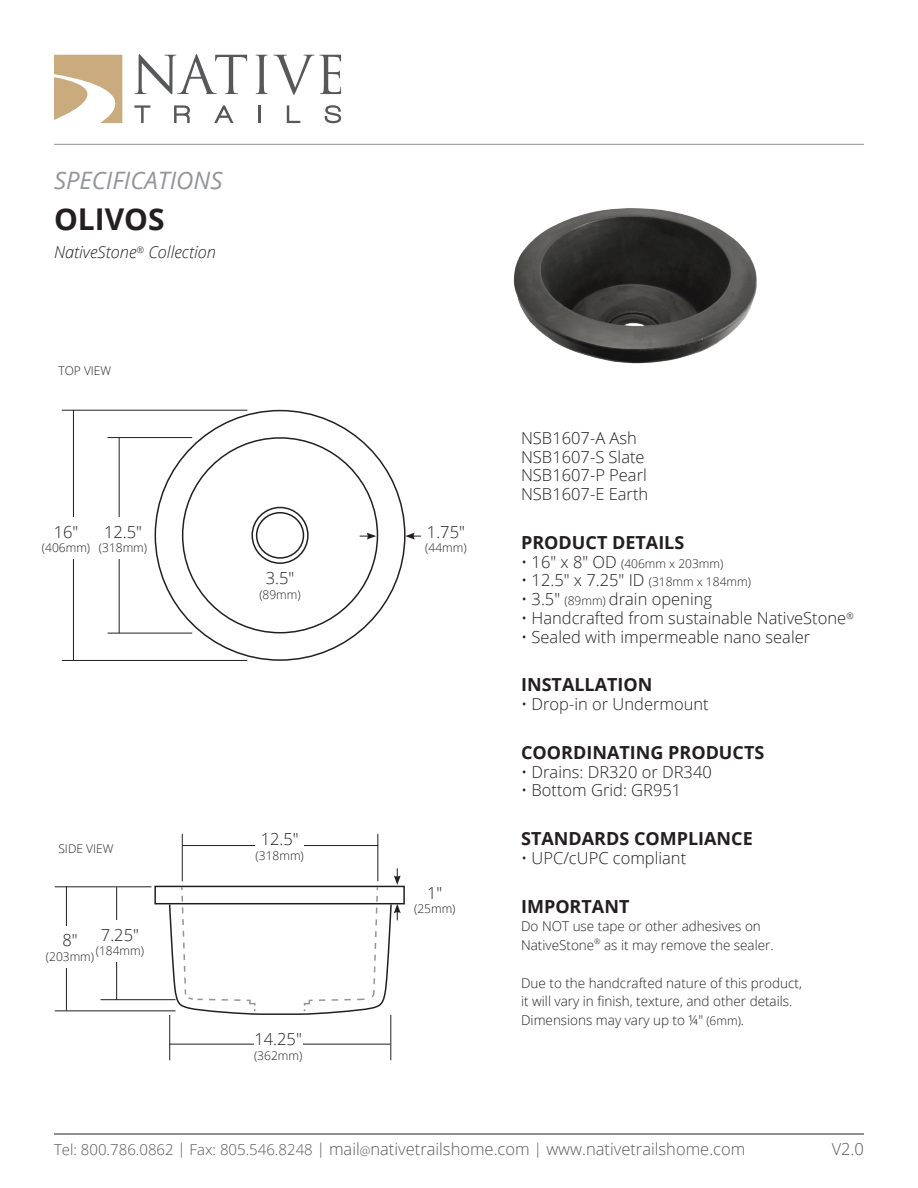
<style>
.page{position:relative;width:918px;height:1188px;background:#fff}
.page>*{position:absolute;margin:0;border:0;box-sizing:border-box;transform-origin:0 0}
.t1{font:700 30px "Open Sans";color:#231f20}
.t2{font:italic 24px "Open Sans";color:#939598}
.t3{font:700 18px "Open Sans";color:#231f20}
.t4{font:300 16.5px "Open Sans";color:#231f20}
.t5{font:300 16.5px "Open Sans";color:#57585a}
.t6{font:italic 300 16.5px "Open Sans";color:#231f20}
.t7{font:300 13.5px "Open Sans";color:#231f20}
.t8{font:300 12px "Open Sans";color:#231f20}
.s1{font-size:16.5px}
.s2{font-size:12px}
.s3{font-size:15px}
</style>
<div class="page">
<hr style="left:54px;top:1134px;width:810px;height:1px;background:#231f20">
<hr style="left:54px;top:144px;width:810px;height:1px;background:#939598">
<hr style="left:62px;top:410px;width:185px;height:1px;background:#231f20">
<hr style="left:62px;top:660px;width:185px;height:1px;background:#231f20">
<hr style="left:73px;top:410px;width:1px;height:250px;background:#231f20">
<hr style="left:108px;top:437px;width:84px;height:1px;background:#231f20">
<hr style="left:108px;top:633px;width:84px;height:1px;background:#231f20">
<hr style="left:119px;top:437px;width:1px;height:196px;background:#231f20">
<hr style="left:55px;top:886px;width:96px;height:1px;background:#231f20">
<hr style="left:55px;top:1010px;width:121px;height:1px;background:#231f20">
<hr style="left:66px;top:886px;width:1px;height:125px;background:#231f20">
<hr style="left:101px;top:999px;width:75px;height:1px;background:#231f20">
<hr style="left:116px;top:887px;width:1px;height:113px;background:#231f20">
<hr style="left:377px;top:834px;width:1px;height:47px;background:#231f20">
<hr style="left:182px;top:834px;width:1px;height:47px;background:#231f20">
<hr style="left:182px;top:845px;width:196px;height:1px;background:#231f20">
<svg style="left:256px;top:55px;width:85px;height:40px"></svg>
<svg style="left:258px;top:105px;width:2px;height:18px"></svg>
<svg style="left:287px;top:105px;width:13px;height:18px"></svg>
<svg style="left:325px;top:105px;width:16px;height:18px"></svg>
<svg style="left:54px;top:54px;width:193px;height:69px"></svg>
<div style="left:37px;top:517px;width:58px;height:42px;background:#fff"></div>
<div style="left:99px;top:517px;width:48px;height:42px;background:#fff"></div>
<div style="left:256px;top:825px;width:48px;height:42px;background:#fff"></div>
<svg style="left:360px;top:533px;width:15px;height:7px"></svg>
<svg style="left:406px;top:533px;width:15px;height:7px"></svg>
<hr style="left:169px;top:1015px;width:1px;height:45px;background:#231f20">
<hr style="left:390px;top:1015px;width:1px;height:45px;background:#231f20">
<hr style="left:169px;top:1044px;width:221px;height:1px;background:#231f20">
<div style="left:254px;top:1025px;width:48px;height:42px;background:#fff"></div>
<div style="left:251px;top:507px;width:58px;height:57px;border:2px solid #231f20;border-radius:50%"></div>
<div style="left:256px;top:512px;width:48px;height:47px;border:2px solid #231f20;border-radius:50%"></div>
<img style="left:513px;top:208px;width:244px;height:156px">
<div style="left:154px;top:886px;width:251px;height:18px;border:2px solid #231f20"></div>
<svg style="left:168px;top:868px;width:233px;height:148px"></svg>
<div style="left:46px;top:926px;width:48px;height:42px;background:#fff"></div>
<div style="left:96px;top:920px;width:48px;height:42px;background:#fff"></div>
<p class="t2" style="left:54px;top:164px;width:170px">SPECIFICATIONS</p>
<p class="t1" style="left:54px;top:198px;width:112px">OLIVOS</p>
<p class="t6" style="left:54px;top:240px;width:164px">NativeStone<sup>®</sup> Collection</p>
<p class="t8" style="left:58px;top:363px;width:54px">TOP VIEW</p>
<p class="t4" style="left:54px;top:520px;width:26px">16"</p>
<p class="t8" style="left:42px;top:540px;width:50px">(406mm)</p>
<p class="t4" style="left:104px;top:520px;width:40px">12.5"</p>
<p class="t8" style="left:99px;top:540px;width:50px">(318mm)</p>
<p class="t8" style="left:58px;top:840px;width:57px">SIDE VIEW</p>
<p class="t4" style="left:101px;top:924px;width:40px">7.25"</p>
<p class="t8" style="left:96px;top:943px;width:50px">(184mm)</p>
<p class="t4" style="left:62px;top:929px;width:17px">8"</p>
<p class="t8" style="left:46px;top:948px;width:50px">(203mm)</p>
<p class="t4" style="left:266px;top:567px;width:30px">3.5"</p>
<p class="t8" style="left:259px;top:586px;width:43px">(89mm)</p>
<p class="t4" style="left:261px;top:828px;width:40px">12.5"</p>
<p class="t8" style="left:256px;top:847px;width:50px">(318mm)</p>
<p class="t4" style="left:254px;top:1028px;width:49px">14.25"</p>
<p class="t8" style="left:254px;top:1047px;width:50px">(362mm)</p>
<p class="t4" style="left:427px;top:520px;width:40px">1.75"</p>
<p class="t8" style="left:425px;top:540px;width:43px">(44mm)</p>
<p class="t4" style="left:427px;top:882px;width:17px">1"</p>
<p class="t8" style="left:414px;top:901px;width:43px">(25mm)</p>
<p class="t4" style="left:521px;top:427px;width:117px">NSB1607-A Ash</p>
<p class="t4" style="left:521px;top:445px;width:125px">NSB1607-S Slate</p>
<p class="t4" style="left:521px;top:464px;width:127px">NSB1607-P Pearl</p>
<p class="t4" style="left:521px;top:483px;width:129px">NSB1607-E Earth</p>
<p class="t3" style="left:521px;top:530px;width:165px">PRODUCT DETAILS</p>
<p class="t8" style="left:521px;top:555px;width:204px"><span class="s1">• 16" x 8" OD</span> (406mm x 203mm)</p>
<p class="t4" style="left:521px;top:569px;width:231px">• 12.5" x 7.25" ID <span class="s2">(318mm x 184mm)</span></p>
<p class="t4" style="left:521px;top:588px;width:193px">• 3.5" <span class="s2">(89mm)</span> drain opening</p>
<p class="t4" style="left:521px;top:607px;width:334px">• Handcrafted from sustainable NativeStone<sup>®</sup></p>
<p class="t4" style="left:521px;top:625px;width:291px">• Sealed with impermeable nano sealer</p>
<p class="t3" style="left:521px;top:672px;width:133px">INSTALLATION</p>
<p class="t4" style="left:521px;top:693px;width:189px">• Drop-in or Undermount</p>
<p class="t3" style="left:521px;top:740px;width:245px">COORDINATING PRODUCTS</p>
<p class="t4" style="left:521px;top:760px;width:192px">• Drains: DR320 or DR340</p>
<p class="t4" style="left:521px;top:779px;width:162px">• Bottom Grid: GR951</p>
<p class="t3" style="left:521px;top:826px;width:233px">STANDARDS COMPLIANCE</p>
<p class="t4" style="left:521px;top:847px;width:167px">• UPC/cUPC compliant</p>
<p class="t3" style="left:521px;top:893px;width:110px">IMPORTANT</p>
<p class="t7" style="left:521px;top:917px;width:241px">Do NOT use tape or other adhesives on</p>
<p class="t7" style="left:521px;top:936px;width:254px">NativeStone<sup>®</sup> as it may remove the sealer.</p>
<p class="t7" style="left:521px;top:974px;width:282px">Due to the handcrafted nature of this product,</p>
<p class="t7" style="left:521px;top:992px;width:273px">it will vary in finish, texture, and other details.</p>
<p class="t7" style="left:521px;top:1011px;width:225px">Dimensions may vary up to ¼″ <span class="s2">(6mm)</span>.</p>
<p class="t5" style="left:54px;top:1138px;width:693px"><span class="s3">Tel: 800.786.0862 | Fax: 805.546.8248 |</span> mail<span class="s2">@</span>nativetrailshome.com <span class="s3">|</span> www.nativetrailshome.com</p>
<p class="t5" style="left:832px;top:1138px;width:34px">V2.0</p>
</div>
